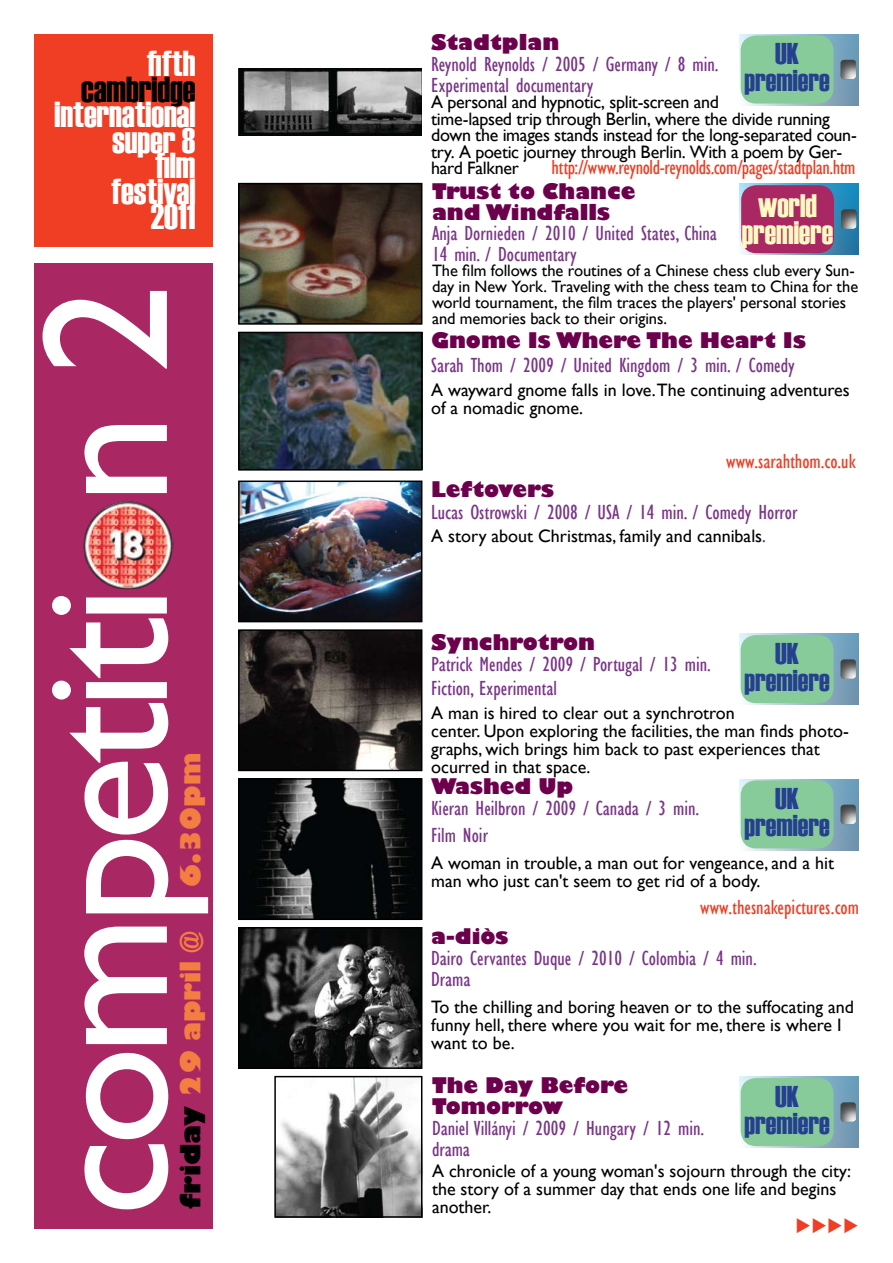
<style>
.page{position:relative;width:893px;height:1263px;background:#fff}
.page>*{position:absolute;margin:0;border:0;box-sizing:border-box;transform-origin:0 0}
.t1{font:180px "Gill Sans";letter-spacing:-.045em;color:#fff}
.t2{font:36px/25.5px "Haettenschweiler";letter-spacing:-.005em;color:#fff;text-align:right}
.t3{font:36px "Haettenschweiler";letter-spacing:-.005em;color:#000}
.t4{font:32.4px/27px "Haettenschweiler";letter-spacing:-.005em;color:#fffac2;text-align:center}
.t5{font:30px/27px "Haettenschweiler";color:#25408f;text-align:center}
.t6{font:800 27px "Gill Sans";color:#f47d42}
.t7{font:condensed 21px/21px "Gill Sans";color:#793686}
.t8{font:800 21px/21px "Gill Sans";color:#6c004c}
.t9{font:condensed 21px "Gill Sans";color:#ef3e23}
.t10{font:18px/18px "Gill Sans";color:#000}
.t11{font:18px/16.5px "Gill Sans";letter-spacing:-.02em;color:#000}
.t12{font:18px "Wingdings 3";color:#ef3e23}
.t13{font:16.5px/16px "Gill Sans";letter-spacing:-.005em;color:#000}
.s1{color:#000}
.s2{font-stretch:condensed;font-size:21px;color:#793686}
</style>
<div class="page">
<div style="left:34px;top:264px;width:179px;height:965px;background:#a92864"></div>
<div style="left:34px;top:34px;width:179px;height:213px;background:#ef3e23"></div>
<svg style="left:739px;top:34px;width:120px;height:71px;background:#89aec3"></svg>
<div style="left:741px;top:35px;width:92px;height:69px;background:#88cb9b;border-radius:15px"></div>
<div style="left:840px;top:58px;width:20px;height:22px;background:#000;opacity:.75"></div>
<svg style="left:739px;top:1076px;width:120px;height:72px;background:#8cb0c4"></svg>
<div style="left:741px;top:1078px;width:92px;height:68px;background:#88cb9b;border-radius:15px"></div>
<div style="left:840px;top:1100px;width:20px;height:22px;background:#000;opacity:.75"></div>
<svg style="left:739px;top:634px;width:120px;height:71px;background:#8bafc3"></svg>
<div style="left:741px;top:635px;width:92px;height:68px;background:#88cb9b;border-radius:15px"></div>
<div style="left:840px;top:657px;width:20px;height:23px;background:#000;opacity:.75"></div>
<svg style="left:739px;top:779px;width:120px;height:71px;background:#8aafc3"></svg>
<div style="left:741px;top:780px;width:92px;height:68px;background:#88cb9b;border-radius:15px"></div>
<div style="left:840px;top:802px;width:20px;height:23px;background:#000;opacity:.75"></div>
<img style="left:277px;top:1079px;width:142px;height:136px">
<div style="left:274px;top:1076px;width:148px;height:142px;border:2px solid #000"></div>
<img style="left:239px;top:69px;width:183px;height:67px">
<img style="left:241px;top:332px;width:182px;height:138px">
<div style="left:238px;top:332px;width:184px;height:139px;border:2px solid #000"></div>
<img style="left:241px;top:483px;width:178px;height:136px">
<div style="left:238px;top:480px;width:184px;height:142px;border:2px solid #000"></div>
<img style="left:241px;top:632px;width:178px;height:136px">
<div style="left:238px;top:629px;width:184px;height:142px;border:2px solid #000"></div>
<img style="left:241px;top:781px;width:178px;height:136px">
<div style="left:238px;top:778px;width:184px;height:142px;border:2px solid #000"></div>
<img style="left:241px;top:930px;width:178px;height:136px">
<div style="left:238px;top:927px;width:184px;height:142px;border:2px solid #000"></div>
<svg style="left:739px;top:184px;width:120px;height:71px;background:#4995bd"></svg>
<div style="left:741px;top:185px;width:93px;height:68px;background:#a92864;border-radius:15px"></div>
<div style="left:841px;top:207px;width:19px;height:23px;background:#000;opacity:.75"></div>
<img style="left:241px;top:186px;width:178px;height:136px">
<div style="left:238px;top:183px;width:184px;height:142px;border:2px solid #000"></div>
<img style="left:83px;top:501px;width:90px;height:89px">
<h2 class="t2" style="left:147px;top:51px;width:50px">fifth</h2>
<h2 class="t3" style="left:81px;top:65px;width:116px">cambridge</h2>
<h2 class="t2" style="left:55px;top:102px;width:143px">international super 8<br>film<br>festival<br>2011</h2>
<h1 class="t1" style="left:2px;top:1216px;width:933px;rotate:-90deg">competition 2</h1>
<h3 class="t6" style="left:174px;top:887px;width:136px;rotate:-90deg">6.30pm</h3>
<h3 class="t6" style="left:174px;top:1209px;width:280px;rotate:-90deg"><span class="s1">friday</span> 29 april @</h3>
<p class="t8" style="left:431px;top:33px;width:129px">Stadtplan</p>
<p class="t7" style="left:431px;top:54px;width:289px">Reynold Reynolds / 2005 / Germany / 8 min.<br>Experimental documentary</p>
<p class="t11" style="left:431px;top:94px;width:427px">A personal and hypnotic, split-screen and<br>time-lapsed trip through Berlin, where the divide running down the images stands instead for the long-separated coun&shy;try. A poetic journey through Berlin. With a poem by Ger&shy;hard Falkner</p>
<h3 class="t5" style="left:744px;top:40px;width:87px">UK premiere</h3>
<p class="t9" style="left:552px;top:155px;width:305px">http://www.reynold-reynolds.com/pages/stadtplan.htm</p>
<p class="t8" style="left:432px;top:182px;width:205px">Trust to Chance and Windfalls</p>
<p class="t7" style="left:432px;top:222px;width:286px">Anja Dornieden / 2010 / United States, China<br>14 min. / Documentary</p>
<p class="t13" style="left:432px;top:263px;width:428px">The film follows the routines of a Chinese chess club every Sun&shy;day in New York. Traveling with the chess team to China for the world tournament, the film traces the players' personal stories and memories back to their origins.</p>
<h3 class="t4" style="left:742px;top:192px;width:93px">world premiere</h3>
<p class="t8" style="left:431px;top:332px;width:376px">Gnome Is Where The Heart Is</p>
<p class="t7" style="left:431px;top:355px;width:365px">Sarah Thom / 2009 / United Kingdom / 3 min. / Comedy</p>
<p class="t10" style="left:431px;top:382px;width:420px">A wayward gnome falls in love.The continuing adventures of a nomadic gnome.</p>
<p class="t9" style="left:726px;top:449px;width:131px">www.sarahthom.co.uk</p>
<p class="t8" style="left:431px;top:480px;width:124px">Leftovers</p>
<p class="t7" style="left:431px;top:502px;width:368px">Lucas Ostrowski / 2008 / USA / 14 min. / Comedy Horror</p>
<p class="t10" style="left:431px;top:527px;width:336px">A story about Christmas, family and cannibals<span class="s2">.</span></p>
<p class="t8" style="left:431px;top:633px;width:165px">Synchrotron</p>
<p class="t7" style="left:431px;top:652px;width:281px;line-height:24px">Patrick Mendes / 2009 / Portugal / 13 min.<br>Fiction, Experimental</p>
<p class="t10" style="left:431px;top:704px;width:419px">A man is hired to clear out a synchrotron<br>center. Upon exploring the facilities, the man finds photo&shy;graphs, wich brings him back to past experiences that ocurred in that space.</p>
<p class="t8" style="left:431px;top:777px;width:144px">Washed Up</p>
<p class="t7" style="left:431px;top:795px;width:270px;line-height:27px">Kieran Heilbron / 2009 / Canada / 3 min.<br>Film Noir</p>
<p class="t10" style="left:431px;top:854px;width:404px">A woman in trouble, a man out for vengeance, and a hit man who just can't seem to get rid of a body.</p>
<p class="t9" style="left:700px;top:895px;width:160px">www.thesnakepictures.com</p>
<p class="t8" style="left:431px;top:927px;width:79px">a-diòs</p>
<p class="t7" style="left:431px;top:947px;width:327px">Dairo Cervantes Duque / 2010 / Colombia / 4 min.<br>Drama</p>
<p class="t10" style="left:431px;top:998px;width:424px">To the chilling and boring heaven or to the suffocating and funny hell, there where you wait for me, there is where I want to be.</p>
<p class="t8" style="left:432px;top:1076px;width:198px">The Day Before<br>Tomorrow</p>
<p class="t7" style="left:432px;top:1118px;width:274px">Daniel Villányi / 2009 / Hungary / 12 min. drama</p>
<p class="t10" style="left:432px;top:1162px;width:420px">A chronicle of a young woman's sojourn through the city: the story of a summer day that ends one life and begins</p>
<h3 class="t5" style="left:744px;top:640px;width:87px">UK premiere</h3>
<h3 class="t5" style="left:744px;top:785px;width:87px">UK premiere</h3>
<h3 class="t5" style="left:744px;top:1082px;width:87px">UK premiere</h3>
<p class="t10" style="left:432px;top:1198px;width:61px">another.</p>
<p class="t12" style="left:796px;top:1215px;width:65px">◆◆◆◆</p>
</div>
